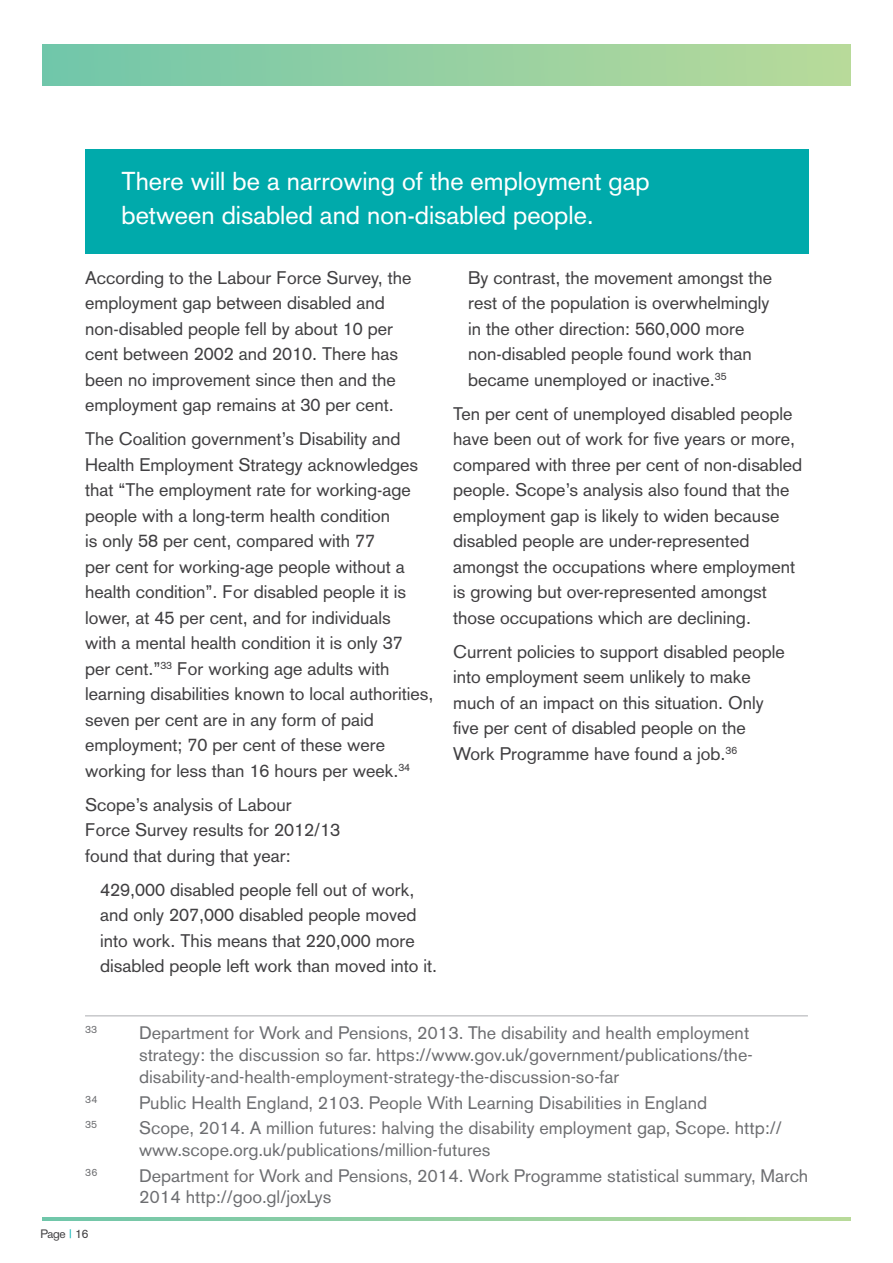
<style>
.page{position:relative;width:893px;height:1263px;background:#fff}
.page>*{position:absolute;margin:0;border:0;box-sizing:border-box;transform-origin:0 0}
.t1{font:25.5px/34.5px "Akzidenz Grotesk";color:#fff}
.t2{font:18px/25.5px "Akzidenz Grotesk";color:#414042}
.t3{font:18px/21.6px "Akzidenz Grotesk BE";color:#6d6e71}
.t4{font:12px "Akzidenz Grotesk";letter-spacing:-.02em;color:#414042}
.t5{font:10.5px "Akzidenz Grotesk BE";letter-spacing:.01em;color:#6d6e71}
.s1{color:#00b0b2}
</style>
<div class="page">
<div style="left:43px;top:45px;width:807px;height:40px;background:linear-gradient(to right,#71c6aa,#b9da9a)"></div>
<svg style="left:43px;top:1217px;width:807px;height:3px;background:#95d0a2"></svg>
<div style="left:85px;top:148px;width:723px;height:105px;background:#00aaab"></div>
<hr style="left:85px;top:1015px;width:723px;height:1px;background:#c7c8ca">
<h1 class="t1" style="left:122px;top:163px;width:530px">There will be a narrowing of the employment gap between disabled and non-disabled people.</h1>
<p class="t2" style="left:85px;top:265px;width:328px">According to the Labour Force Survey, the employment gap between disabled and non-disabled people fell by about 10 per cent between 2002 and 2010. There has been no improvement since then and the employment gap remains at 30 per cent.</p>
<p class="t2" style="left:85px;top:426px;width:350px">The Coalition government’s Disability and Health Employment Strategy acknowledges that “The employment rate for working-age people with a long-term health condition<br>is only 58 per cent, compared with 77<br>per cent for working-age people without a health condition”. For disabled people it is lower, at 45 per cent, and for individuals<br>with a mental health condition it is only 37<br>per cent.”<sup>33</sup> For working age adults with learning disabilities known to local authorities, seven per cent are in any form of paid employment; 70 per cent of these were working for less than 16 hours per week.<sup>34</sup></p>
<p class="t2" style="left:85px;top:792px;width:257px">Scope’s analysis of Labour<br>Force Survey results for 2012/13 found that during that year:</p>
<p class="t2" style="left:100px;top:877px;width:339px">429,000 disabled people fell out of work, and only 207,000 disabled people moved into work. This means that 220,000 more disabled people left work than moved into it.</p>
<p class="t2" style="left:468px;top:265px;width:306px">By contrast, the movement amongst the rest of the population is overwhelmingly in the other direction: 560,000 more non-disabled people found work than became unemployed or inactive.<sup>35</sup></p>
<p class="t2" style="left:453px;top:401px;width:350px">Ten per cent of unemployed disabled people have been out of work for five years or more, compared with three per cent of non-disabled people. Scope’s analysis also found that the employment gap is likely to widen because disabled people are under-represented amongst the occupations where employment is growing but over-represented amongst those occupations which are declining.</p>
<p class="t2" style="left:453px;top:639px;width:333px">Current policies to support disabled people into employment seem unlikely to make much of an impact on this situation. Only five per cent of disabled people on the Work Programme have found a job.<sup>36</sup></p>
<p class="t5" style="left:85px;top:1023px;width:14px">33</p>
<p class="t3" style="left:139px;top:1022px;width:615px">Department for Work and Pensions, 2013. The disability and health employment strategy: the discussion so far. https://www.gov.uk/government/publications/the&shy;disability-and-health-employment-strategy-the-discussion-so-far</p>
<p class="t5" style="left:85px;top:1092px;width:14px">34</p>
<p class="t3" style="left:139px;top:1091px;width:570px">Public Health England, 2103. People With Learning Disabilities in England</p>
<p class="t5" style="left:85px;top:1118px;width:14px">35</p>
<p class="t3" style="left:139px;top:1117px;width:644px">Scope, 2014. A million futures: halving the disability employment gap, Scope. http:// www.scope.org.uk/publications/million-futures</p>
<p class="t5" style="left:85px;top:1166px;width:14px">36</p>
<p class="t3" style="left:139px;top:1165px;width:671px">Department for Work and Pensions, 2014. Work Programme statistical summary, March<br>2014 http://goo.gl/joxLys</p>
<p class="t4" style="left:40px;top:1226px;width:49px">Page <span class="s1">|</span> 16</p>
</div>
